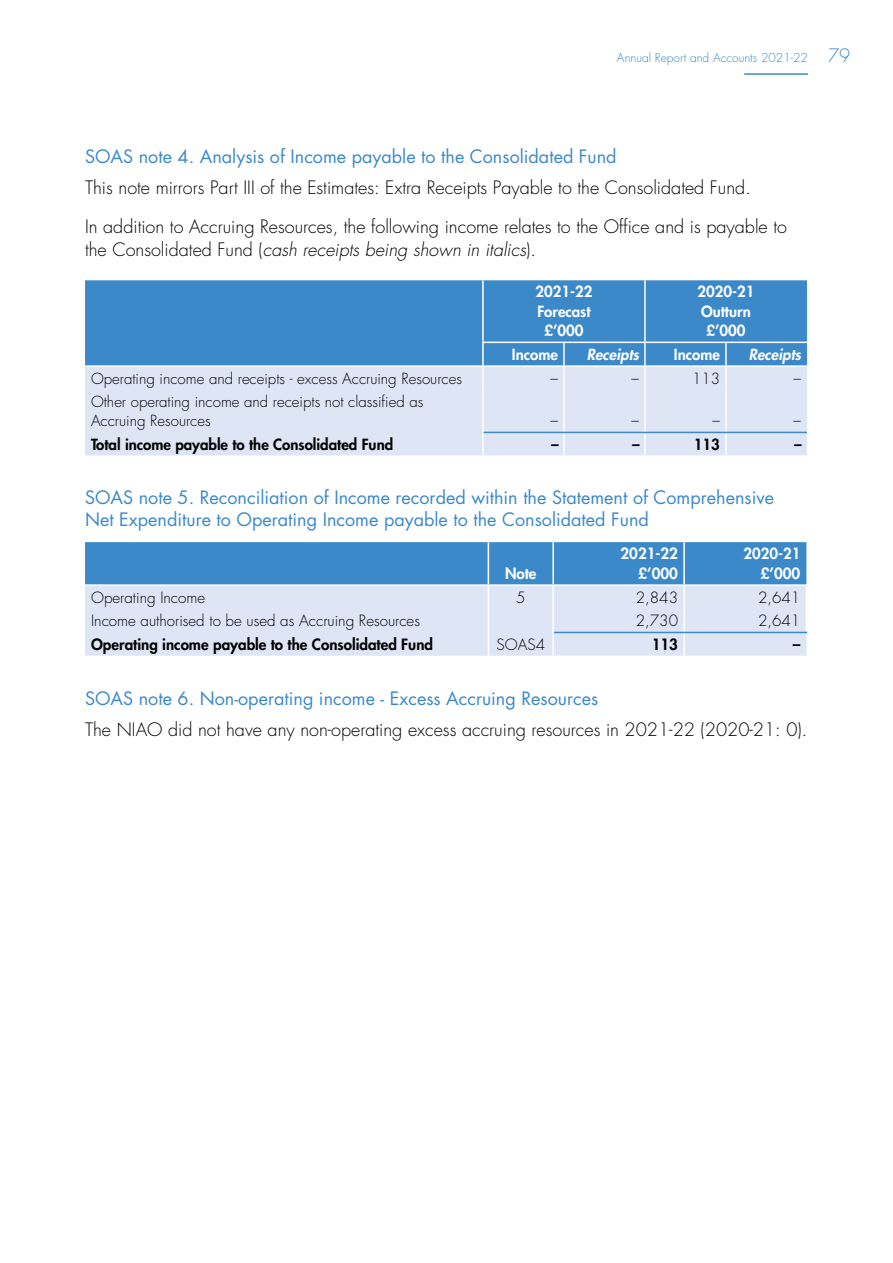
<style>
.page{position:relative;width:893px;height:1263px;background:#fff}
.page>*{position:absolute;margin:0;border:0;box-sizing:border-box;transform-origin:0 0}
.t1{font:18px/22.5px "Futura";color:#3c89c9}
.t2{font:300 18px/39.5px "Futura";color:#000}
.t3{font:italic 300 18px "Futura";color:#000}
.t4{font:300 15.15px "Futura";color:#000}
.t5{font:800 15.15px "Futura";color:#000}
.t6{font:800 15.15px/19.6px "Futura";color:#fff;text-align:right}
.t7{font:300 15px/19.5px "Futura";color:#000}
.t8{font:800 15px/19.5px "Futura";color:#fff;text-align:center}
.t9{font:800 15px "Futura";color:#000}
.t10{font:italic 800 15px "Futura";color:#fff}
.t11{font:italic 800 15px "Futura";color:#000}
.t12{font:300 12px "Futura";color:#3c89c9}
.s1{font-size:18px}
.s2{font-style:normal}
</style>
<div class="page">
<hr style="left:744px;top:73px;width:64px;height:2px;background:#3c89c9">
<div style="left:85px;top:280px;width:722px;height:85px;background:#3c89c9"></div>
<div style="left:85px;top:367px;width:722px;height:88px;background:#dee6f6"></div>
<hr style="left:482px;top:280px;width:2px;height:62px;background:#fff">
<hr style="left:644px;top:280px;width:2px;height:62px;background:#fff">
<hr style="left:482px;top:342px;width:82px;height:1px;background:#fff">
<hr style="left:482px;top:343px;width:2px;height:22px;background:#fff">
<hr style="left:564px;top:342px;width:81px;height:1px;background:#fff">
<hr style="left:563px;top:343px;width:2px;height:22px;background:#fff">
<hr style="left:645px;top:342px;width:81px;height:1px;background:#fff">
<hr style="left:644px;top:343px;width:2px;height:22px;background:#fff">
<hr style="left:726px;top:342px;width:81px;height:1px;background:#fff">
<hr style="left:725px;top:343px;width:2px;height:22px;background:#fff">
<hr style="left:482px;top:367px;width:2px;height:23px;background:#fff">
<hr style="left:563px;top:367px;width:2px;height:23px;background:#fff">
<hr style="left:644px;top:367px;width:2px;height:23px;background:#fff">
<hr style="left:725px;top:367px;width:2px;height:23px;background:#fff">
<hr style="left:482px;top:390px;width:2px;height:42px;background:#fff">
<hr style="left:563px;top:390px;width:2px;height:42px;background:#fff">
<hr style="left:644px;top:390px;width:2px;height:42px;background:#fff">
<hr style="left:725px;top:390px;width:2px;height:42px;background:#fff">
<hr style="left:482px;top:432px;width:2px;height:23px;background:#fff">
<hr style="left:563px;top:433px;width:2px;height:22px;background:#fff">
<hr style="left:644px;top:433px;width:2px;height:22px;background:#fff">
<hr style="left:725px;top:433px;width:2px;height:22px;background:#fff">
<hr style="left:484px;top:432px;width:80px;height:1px;background:#3c89c9">
<hr style="left:564px;top:432px;width:81px;height:1px;background:#3c89c9">
<hr style="left:645px;top:432px;width:81px;height:1px;background:#3c89c9">
<hr style="left:726px;top:432px;width:81px;height:1px;background:#3c89c9">
<svg style="left:85px;top:541px;width:722px;height:115px;background:#a3c4e5"></svg>
<hr style="left:552px;top:632px;width:2px;height:24px;background:#fff">
<hr style="left:683px;top:633px;width:2px;height:23px;background:#fff">
<hr style="left:554px;top:632px;width:130px;height:1px;background:#3c89c9">
<hr style="left:684px;top:632px;width:123px;height:1px;background:#3c89c9">
<p class="t12" style="left:617px;top:50px;width:235px">Annual Report and Accounts 2021-22 <span class="s1">79</span></p>
<p class="t1" style="left:85px;top:145px;width:533px">SOAS note 4. Analysis of Income payable to the Consolidated Fund</p>
<p class="t2" style="left:85px;top:168px;width:703px">This note mirrors Part III of the Estimates: Extra Receipts Payable to the Consolidated Fund.<br>In addition to Accruing Resources, the following income relates to the Office and is payable to</p>
<p class="t3" style="left:85px;top:238px;width:453px"><span class="s2">the Consolidated Fund (</span>cash receipts being shown in italics<span class="s2">).</span></p>
<p class="t8" style="left:535px;top:282px;width:58px">2021-22<br>Forecast £’000</p>
<p class="t8" style="left:697px;top:282px;width:58px">2020-21<br>Outturn £’000</p>
<p class="t8" style="left:512px;top:345px;width:47px">Income</p>
<p class="t10" style="left:587px;top:345px;width:54px">Receipts</p>
<p class="t8" style="left:674px;top:345px;width:47px">Income</p>
<p class="t10" style="left:749px;top:345px;width:54px">Receipts</p>
<p class="t7" style="left:91px;top:368px;width:372px">Operating income and receipts - excess Accruing Resources</p>
<p class="t7" style="left:550px;top:369px;width:9px">–</p>
<p class="t7" style="left:631px;top:369px;width:9px">–</p>
<p class="t7" style="left:692px;top:369px;width:29px">113</p>
<p class="t7" style="left:793px;top:369px;width:9px">–</p>
<p class="t7" style="left:91px;top:392px;width:334px">Other operating income and receipts not classified as<br>Accruing Resources</p>
<p class="t7" style="left:550px;top:411px;width:9px">–</p>
<p class="t7" style="left:631px;top:411px;width:9px">–</p>
<p class="t7" style="left:712px;top:411px;width:9px">–</p>
<p class="t7" style="left:793px;top:411px;width:9px">–</p>
<p class="t9" style="left:91px;top:435px;width:304px">Total income payable to the Consolidated Fund</p>
<p class="t11" style="left:550px;top:435px;width:9px">–</p>
<p class="t11" style="left:631px;top:435px;width:9px">–</p>
<p class="t9" style="left:694px;top:435px;width:28px">113</p>
<p class="t11" style="left:793px;top:435px;width:9px">–</p>
<p class="t1" style="left:85px;top:486px;width:691px">SOAS note 5. Reconciliation of Income recorded within the Statement of Comprehensive<br>Net Expenditure to Operating Income payable to the Consolidated Fund</p>
<p class="t6" style="left:505px;top:564px;width:33px">Note</p>
<p class="t6" style="left:620px;top:544px;width:59px">2021-22 £’000</p>
<p class="t8" style="left:743px;top:544px;width:58px">2020-21</p>
<p class="t6" style="left:761px;top:564px;width:41px">£’000</p>
<p class="t4" style="left:91px;top:587px;width:116px">Operating Income</p>
<p class="t4" style="left:516px;top:587px;width:11px">5</p>
<p class="t4" style="left:636px;top:587px;width:44px">2,843</p>
<p class="t4" style="left:758px;top:587px;width:44px">2,641</p>
<p class="t4" style="left:91px;top:611px;width:330px">Income authorised to be used as Accruing Resources</p>
<p class="t4" style="left:636px;top:611px;width:44px">2,730</p>
<p class="t4" style="left:758px;top:611px;width:44px">2,641</p>
<p class="t5" style="left:91px;top:635px;width:344px">Operating income payable to the Consolidated Fund</p>
<p class="t4" style="left:496px;top:635px;width:50px">SOAS4</p>
<p class="t5" style="left:652px;top:635px;width:28px">113</p>
<p class="t5" style="left:793px;top:635px;width:9px">–</p>
<p class="t1" style="left:85px;top:687px;width:515px">SOAS note 6. Non-operating income - Excess Accruing Resources</p>
<p class="t2" style="left:85px;top:710px;width:724px">The NIAO did not have any non-operating excess accruing resources in 2021-22 (2020-21: 0).</p>
</div>
